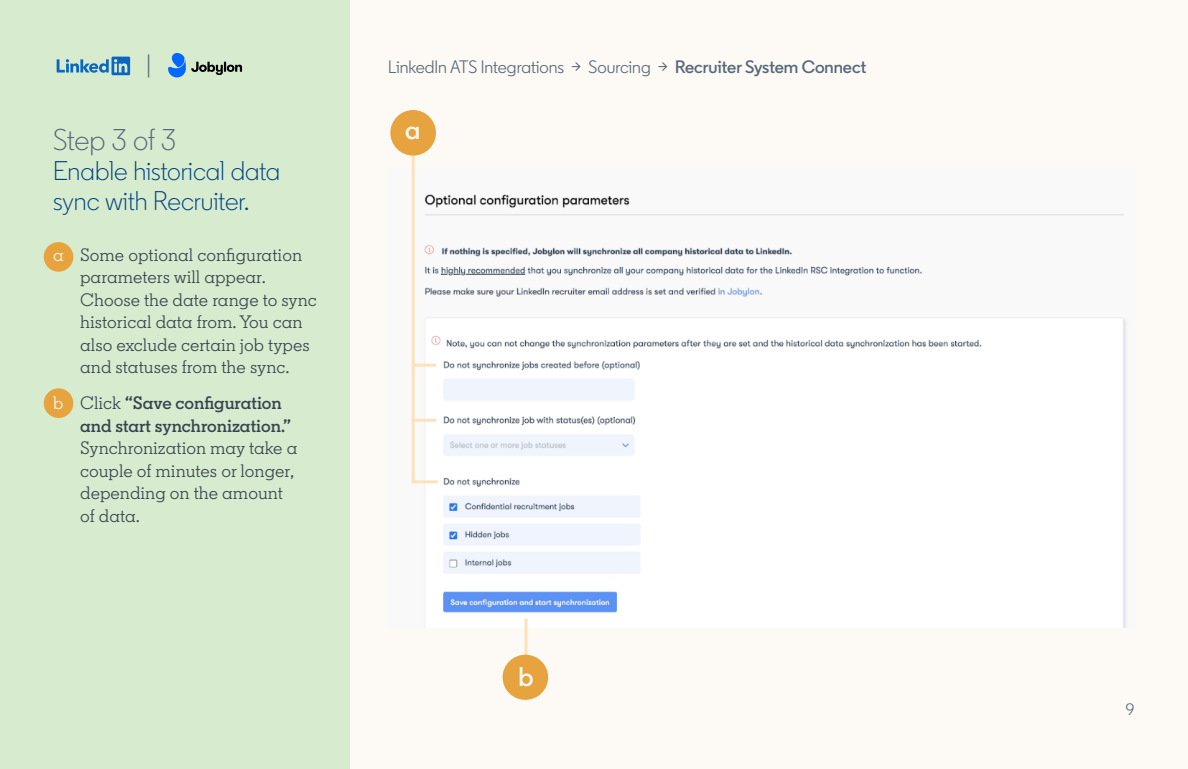
<style>
.page{position:relative;width:1188px;height:769px;background:#fdfaf5}
.page>*{position:absolute;margin:0;border:0;box-sizing:border-box;transform-origin:0 0}
.t1{font:300 30px "Community";letter-spacing:-.01em;color:#56687a}
.t2{font:300 27px/30px "Community";color:#004182}
.t3{font:600 27px "Community";color:#fdfaf5}
.t4{font:300 27px "Community";color:#56687a}
.t5{font:18px/22.5px "Community Slab";color:#38434f}
.t6{font:18px "Community";color:#56687a}
.t7{font:600 18px/22.5px "Community Slab";color:#38434f}
.t8{font:16.5px "Community";color:#56687a}
.s1{color:#fdfaf5}
.s2{font-weight:400;color:#fdfaf5}
.s3{font-weight:400}
.s4{font-weight:600}
</style>
<div class="page">
<div style="left:0;top:0;width:350px;height:769px;background:#d7ebce"></div>
<svg style="left:57px;top:57px;width:73px;height:18px"></svg>
<svg style="left:168px;top:53px;width:74px;height:24px"></svg>
<img style="left:441px;top:194px;width:685px;height:434px">
<div style="left:44px;top:242px;width:29px;height:30px;background:#e7a33e;border-radius:50%"></div>
<div style="left:44px;top:388px;width:29px;height:30px;background:#e7a33e;border-radius:50%"></div>
<svg style="left:411px;top:153px;width:30px;height:331px"></svg>
<div style="left:390px;top:110px;width:46px;height:46px;background:#e7a33e;border-radius:50%"></div>
<hr style="left:412px;top:364px;width:24px;height:3px;background:#fce2ba">
<hr style="left:412px;top:419px;width:24px;height:3px;background:#fce2ba">
<hr style="left:525px;top:618px;width:2px;height:68px;background:#fce2ba">
<div style="left:503px;top:654px;width:45px;height:46px;background:#e7a33e;border-radius:50%"></div>
<h2 class="t4" style="left:146px;top:49px;width:7px">|</h2>
<h1 class="t1" style="left:53px;top:122px;width:125px">Step 3 of 3</h1>
<h2 class="t2" style="left:53px;top:156px;width:229px">Enable historical data sync with Recruiter.</h2>
<p class="t5" style="left:80px;top:243px;width:238px;text-indent:-27px"><span class="s1">a</span> Some optional configuration parameters will appear.<br>Choose the date range to sync historical data from. You can also exclude certain job types and statuses from the sync.</p>
<p class="t7" style="left:80px;top:392px;width:212px;text-indent:-27px"><span class="s2">b</span> <span class="s3">Click</span> “Save configuration and start synchronization.”</p>
<p class="t5" style="left:80px;top:437px;width:219px">Synchronization may take a couple of minutes or longer, depending on the amount of data.</p>
<p class="t6" style="left:388px;top:55px;width:480px">LinkedIn ATS Integrations → Sourcing → <span class="s4">Recruiter System Connect</span></p>
<h2 class="t3" style="left:405px;top:113px;width:17px">a</h2>
<h2 class="t3" style="left:519px;top:660px;width:17px">b</h2>
<p class="t8" style="left:1126px;top:699px;width:10px">9</p>
</div>
